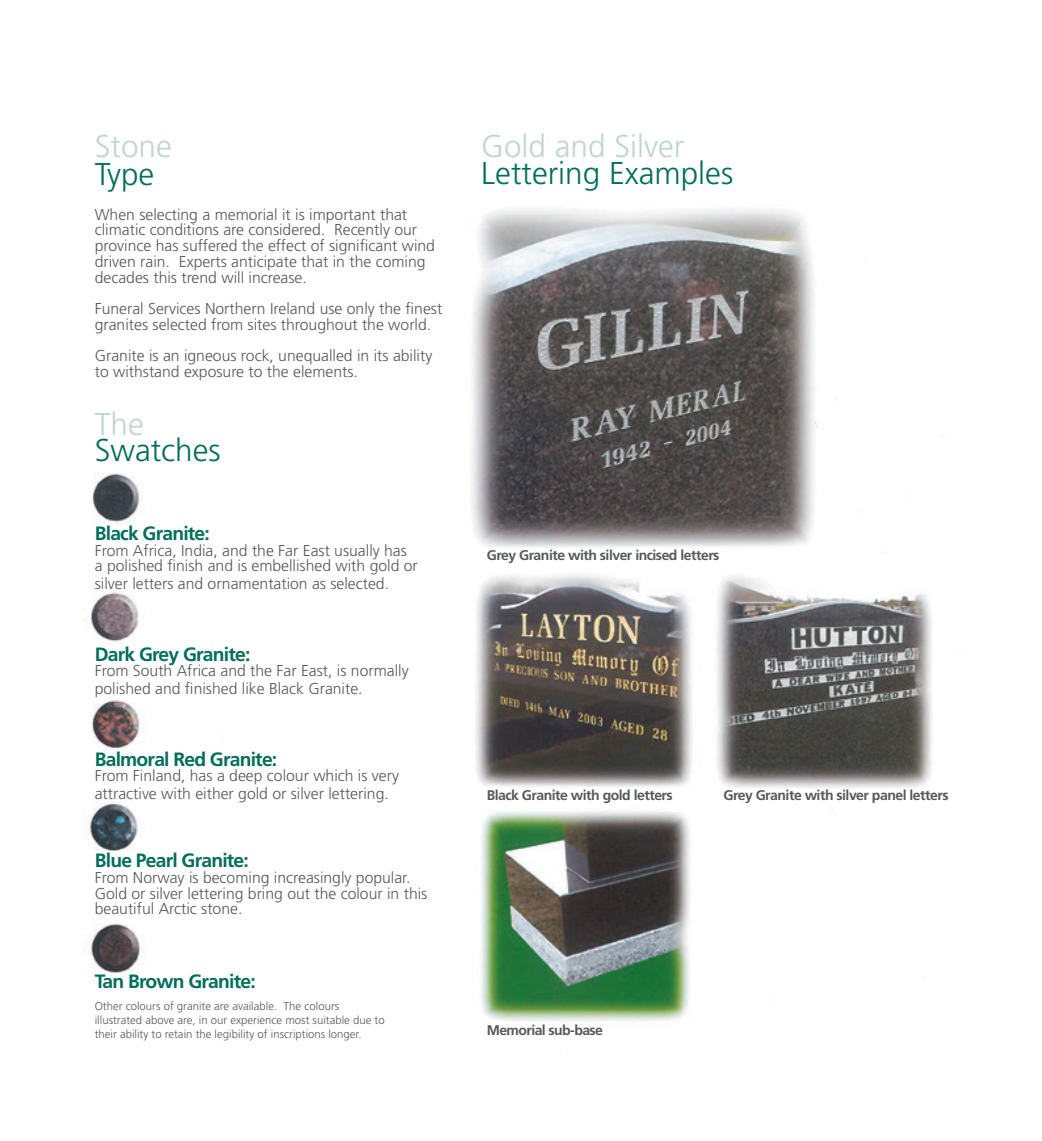
<style>
.page{position:relative;width:1042px;height:1141px;background:#fff}
.page>*{position:absolute;margin:0;border:0;box-sizing:border-box;transform-origin:0 0}
.t1{font:300 31.5px "Frutiger";color:#006e5a}
.t2{font:300 31.5px "Frutiger";color:#bfd5d0}
.t3{font:700 19.25px "Frutiger";letter-spacing:-.04em;color:#006e5a}
.t4{font:300 15.75px/15.8px "Frutiger";color:#57585a}
.t5{font:700 14px "Frutiger";letter-spacing:-.035em;color:#57585a}
.t6{font:300 11.38px/13.7px "Frutiger";color:#57585a}
</style>
<div class="page">
<img style="left:88px;top:208px;width:844px;height:814px">
<h1 class="t2" style="left:95px;top:128px;width:79px">Stone</h1>
<h1 class="t1" style="left:95px;top:156px;width:61px">Type</h1>
<p class="t4" style="left:95px;top:206px;width:342px">When selecting a memorial it is important that climatic conditions are considered. Recently our province has suffered the effect of significant wind driven rain. Experts anticipate that in the coming decades this trend will increase.</p>
<p class="t4" style="left:95px;top:301px;width:349px">Funeral Services Northern Ireland use only the finest granites selected from sites throughout the world.</p>
<p class="t4" style="left:95px;top:348px;width:339px">Granite is an igneous rock, unequalled in its ability to withstand exposure to the elements.</p>
<h1 class="t2" style="left:95px;top:406px;width:51px">The</h1>
<h1 class="t1" style="left:95px;top:432px;width:127px">Swatches</h1>
<p class="t3" style="left:95px;top:522px;width:117px">Black Granite:</p>
<p class="t4" style="left:95px;top:542px;width:324px">From Africa, India, and the Far East usually has a polished finish and is embellished with gold or</p>
<p class="t4" style="left:95px;top:576px;width:296px">silver letters and ornamentation as selected.</p>
<p class="t3" style="left:95px;top:643px;width:157px">Dark Grey Granite:</p>
<p class="t4" style="left:95px;top:662px;width:315px;line-height:17.5px">From South Africa and the Far East, is normally polished and finished like Black Granite.</p>
<p class="t3" style="left:95px;top:748px;width:184px">Balmoral Red Granite:</p>
<p class="t4" style="left:95px;top:767px;width:306px;line-height:17.5px">From Finland, has a deep colour which is very attractive with either gold or silver lettering.</p>
<p class="t3" style="left:95px;top:849px;width:156px">Blue Pearl Granite:</p>
<p class="t4" style="left:95px;top:870px;width:334px">From Norway is becoming increasingly popular.<br>Gold or silver lettering bring out the colour in this beautiful Arctic stone.</p>
<p class="t3" style="left:95px;top:970px;width:162px">Tan Brown Granite:</p>
<p class="t6" style="left:95px;top:1000px;width:291px">Other colours of granite are available. The colours illustrated above are, in our experience most suitable due to their ability to retain the legibility of inscriptions longer.</p>
<h1 class="t2" style="left:481px;top:128px;width:205px">Gold and Silver</h1>
<h1 class="t1" style="left:481px;top:156px;width:253px">Lettering Examples</h1>
<p class="t5" style="left:487px;top:547px;width:234px">Grey Granite with silver incised letters</p>
<p class="t5" style="left:487px;top:787px;width:188px">Black Granite with gold letters</p>
<p class="t5" style="left:723px;top:787px;width:227px">Grey Granite with silver panel letters</p>
<p class="t5" style="left:487px;top:1022px;width:118px">Memorial sub-base</p>
</div>
